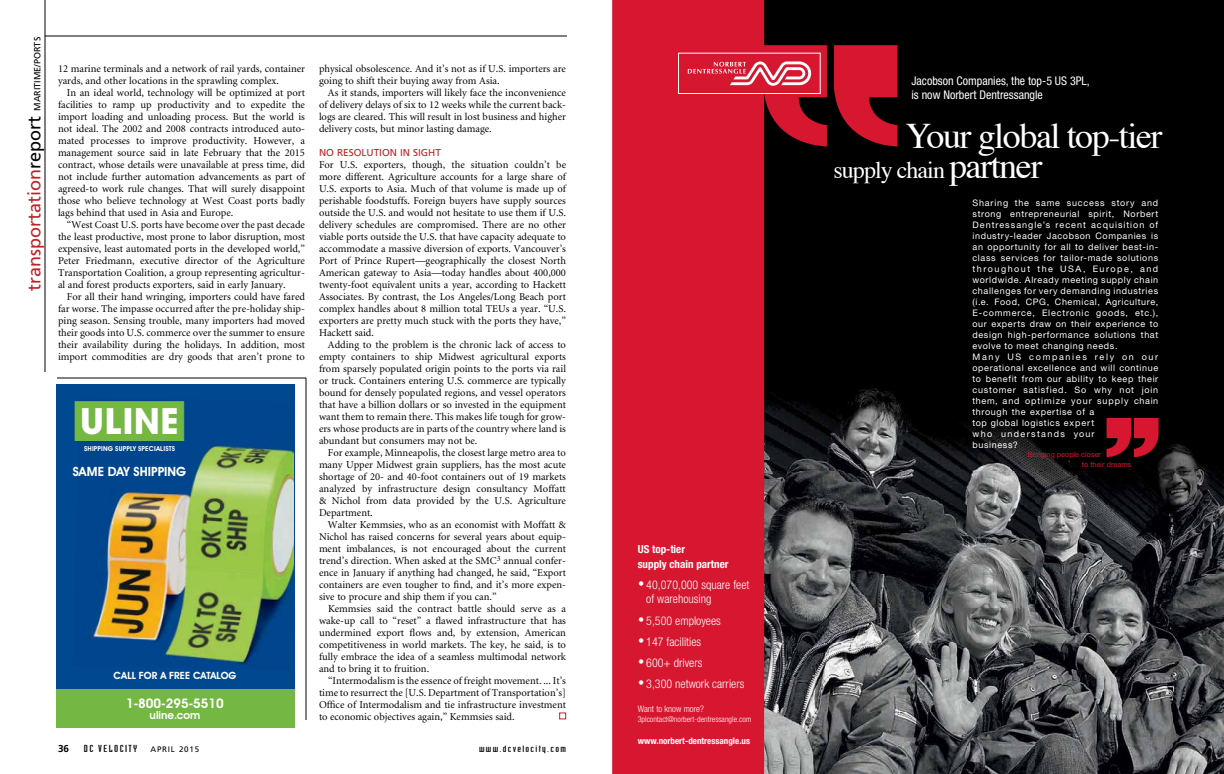
<style>
.page{position:relative;width:1224px;height:774px;background:#fff}
.page>*{position:absolute;margin:0;border:0;box-sizing:border-box;transform-origin:0 0}
.t1{font:36.3px "Uline Two Knine";color:#74b743}
.t2{font:36px "Times";letter-spacing:-.04em;color:#fff}
.t3{font:24px "Times";letter-spacing:-.04em;color:#fff}
.t4{font:18px "Frutiger";color:#bf2228}
.t5{font:700 13.2px "Uline Two Knine";color:#fff}
.t6{font:700 12.7px "Uline Two Knine";letter-spacing:.005em;color:#fff}
.t7{font:300 condensed 12px/14px "Helvetica Neue LT Pro";letter-spacing:.005em;color:#fff}
.t8{font:condensed 12px/14px "Helvetica Neue LT Pro";color:#fff}
.t9{font:700 condensed 11px/15px "Helvetica Neue LT Pro";letter-spacing:.005em;color:#fff}
.t10{font:700 11px "Uline Two Knine";color:#fff}
.t11{font:10.5px/12px "Minion";color:#000;text-align:justify}
.t12{font:700 10px "Uline Two Knine";letter-spacing:.005em;color:#fff}
.t13{font:10px "Frutiger";color:#bf2228}
.t14{font:10px "Industria Solid";letter-spacing:.1em;color:#000;scale:1.4 1}
.t15{font:9px/11px "Helvetica Neue LT Pro";letter-spacing:.07em;color:#fff}
.t16{font:700 condensed 9px "Helvetica Neue LT Pro";letter-spacing:.005em;color:#fff}
.t17{font:9px "Industria Solid";letter-spacing:.1em;color:#000;scale:1.4 1}
.t18{font:300 condensed 9px "Helvetica Neue LT Pro";letter-spacing:.005em;color:#fff}
.t19{font:300 condensed 8px "Helvetica Neue LT Pro";letter-spacing:.005em;color:#fff}
.t20{font:8px "Frutiger";letter-spacing:.1em;color:#000}
.t21{font:7.3px/9.7px "Helvetica Neue LT Pro";color:#d7172f}
.t22{font:700 6.8px "Uline Two Knine";letter-spacing:.02em;color:#fff}
.s1{color:#000}
.s2{font-size:9px;color:#000}
.s3{font-family:"Frutiger";font-weight:700}
.s4{font-size:36px}
</style>
<div class="page">
<hr style="left:45px;top:0;width:1px;height:372px;background:#000">
<hr style="left:45px;top:36px;width:522px;height:1px;background:#000">
<img style="left:897px;top:0;width:327px;height:774px">
<svg style="left:612px;top:0;width:285px;height:774px;background:#8d202e"></svg>
<div style="left:679px;top:53px;width:141px;height:41px;background:#d7172f"></div>
<div style="left:678px;top:53px;width:142px;height:41px;border:1px solid #fff"></div>
<svg style="left:688px;top:61px;width:123px;height:25px"></svg>
<svg style="left:1107px;top:418px;width:52px;height:39px;background:#9d1022"></svg>
<div style="left:56px;top:384px;width:238px;height:344px;background:#004990"></div>
<img style="left:77px;top:403px;width:217px;height:262px">
<div style="left:56px;top:690px;width:238px;height:38px;background:#74b743"></div>
<div style="left:77px;top:404px;width:103px;height:32px;background:#fff"></div>
<hr style="left:306px;top:378px;width:1px;height:342px;background:#000">
<hr style="left:57px;top:378px;width:249px;height:1px;background:#000">
<svg style="left:560px;top:713px;width:6px;height:6px"></svg>
<h3 class="t4" style="left:24px;top:291px;width:256px;rotate:-90deg">transportation<span class="s1">report</span> <span class="s2">MARITIME/PORTS</span></h3>
<p class="t11" style="left:58px;top:63px;width:249px">12 marine terminals and a network of rail yards, container yards, and other locations in the sprawling complex.</p>
<p class="t11" style="left:58px;top:87px;width:249px;text-indent:9px">In an ideal world, technology will be optimized at port facilities to ramp up productivity and to expedite the import loading and unloading process. But the world is not ideal. The 2002 and 2008 contracts introduced auto&shy;mated processes to improve productivity. However, a management source said in late February that the 2015 contract, whose details were unavailable at press time, did not include further automation advancements as part of agreed-to work rule changes. That will surely disappoint those who believe technology at West Coast ports badly lags behind that used in Asia and Europe.</p>
<p class="t11" style="left:58px;top:219px;width:249px;text-indent:9px">“West Coast U.S. ports have become over the past decade the least productive, most prone to labor disruption, most expensive, least automated ports in the developed world,” Peter Friedmann, executive director of the Agriculture Transportation Coalition, a group representing agricultur&shy;al and forest products exporters, said in early January.</p>
<p class="t11" style="left:58px;top:291px;width:249px;text-indent:9px">For all their hand wringing, importers could have fared far worse. The impasse occurred after the pre-holiday ship&shy;ping season. Sensing trouble, many importers had moved their goods into U.S. commerce over the summer to ensure their availability during the holidays. In addition, most import commodities are dry goods that aren’t prone to</p>
<h1 class="t1" style="left:75px;top:399px;width:111px">π</h1>
<p class="t22" style="left:84px;top:444px;width:92px">SHIPPING SUPPLY SPECIALISTS</p>
<p class="t6" style="left:73px;top:464px;width:115px">SAME DAY SHIPPING</p>
<p class="t12" style="left:114px;top:670px;width:124px">CALL FOR A FREE CATALOG</p>
<p class="t5" style="left:126px;top:696px;width:99px">1-800-295-5510</p>
<p class="t10" style="left:150px;top:709px;width:52px">uline.com</p>
<p class="t11" style="left:319px;top:63px;width:249px">physical obsolescence. And it’s not as if U.S. importers are going to shift their buying away from Asia.</p>
<p class="t11" style="left:319px;top:87px;width:249px;text-indent:9px">As it stands, importers will likely face the inconvenience of delivery delays of six to 12 weeks while the current back&shy;logs are cleared. This will result in lost business and higher delivery costs, but minor lasting damage.</p>
<p class="t13" style="left:319px;top:147px;width:123px">NO RESOLUTION IN SIGHT</p>
<p class="t11" style="left:319px;top:159px;width:249px">For U.S. exporters, though, the situation couldn’t be more different. Agriculture accounts for a large share of U.S. exports to Asia. Much of that volume is made up of perishable foodstuffs. Foreign buyers have supply sources outside the U.S. and would not hesitate to use them if U.S. delivery schedules are compromised. There are no other viable ports outside the U.S. that have capacity adequate to accommodate a massive diversion of exports. Vancouver’s Port of Prince Rupert—geographically the closest North American gateway to Asia—today handles about 400,000 twenty-foot equivalent units a year, according to Hackett Associates. By contrast, the Los Angeles/Long Beach port complex handles about 8 million total TEUs a year. “U.S. exporters are pretty much stuck with the ports they have,” Hackett said.</p>
<p class="t11" style="left:319px;top:339px;width:249px;text-indent:9px">Adding to the problem is the chronic lack of access to empty containers to ship Midwest agricultural exports from sparsely populated origin points to the ports via rail or truck. Containers entering U.S. commerce are typically bound for densely populated regions, and vessel operators that have a billion dollars or so invested in the equipment want them to remain there. This makes life tough for grow&shy;ers whose products are in parts of the country where land is abundant but consumers may not be.</p>
<p class="t11" style="left:319px;top:447px;width:249px;text-indent:9px">For example, Minneapolis, the closest large metro area to many Upper Midwest grain suppliers, has the most acute shortage of 20- and 40-foot containers out of 19 markets analyzed by infrastructure design consultancy Moffatt &amp; Nichol from data provided by the U.S. Agriculture Department.</p>
<p class="t11" style="left:319px;top:519px;width:249px;text-indent:9px">Walter Kemmsies, who as an economist with Moffatt &amp; Nichol has raised concerns for several years about equip&shy;ment imbalances, is not encouraged about the current trend’s direction. When asked at the SMC<sup>3</sup> annual confer&shy;ence in January if anything had changed, he said, “Export containers are even tougher to find, and it’s more expen&shy;sive to procure and ship them if you can.”</p>
<p class="t11" style="left:319px;top:603px;width:249px;text-indent:9px">Kemmsies said the contract battle should serve as a wake-up call to “reset” a flawed infrastructure that has undermined export flows and, by extension, American competitiveness in world markets. The key, he said, is to fully embrace the idea of a seamless multimodal network and to bring it to fruition.</p>
<p class="t11" style="left:319px;top:675px;width:249px;text-indent:9px">“Intermodalism is the essence of freight movement. ... It’s time to resurrect the [U.S. Department of Transportation’s] Office of Intermodalism and tie infrastructure investment to economic objectives again,” Kemmsies said.</p>
<p class="t14" style="left:58px;top:743px;width:58px"><span class="s3">36</span> DC VELOCITY</p>
<p class="t20" style="left:150px;top:744px;width:50px">APRIL 2015</p>
<p class="t17" style="left:479px;top:744px;width:64px">www.dcvelocity.com</p>
<p class="t9" style="left:638px;top:542px;width:92px">US top-tier<br>supply chain partner</p>
<p class="t7" style="left:646px;top:578px;width:105px;text-indent:-9px">• 40,070,000 square feet of warehousing</p>
<p class="t7" style="left:638px;top:613px;width:85px">• 5,500 employees</p>
<p class="t7" style="left:638px;top:635px;width:65px">• 147 facilities</p>
<p class="t7" style="left:638px;top:656px;width:66px">• 600+ drivers</p>
<p class="t7" style="left:638px;top:677px;width:108px">• 3,300 network carriers</p>
<p class="t18" style="left:638px;top:703px;width:68px">Want to know more?</p>
<p class="t19" style="left:638px;top:714px;width:115px">3plcontact@norbert-dentressangle.com</p>
<p class="t16" style="left:638px;top:735px;width:114px">www.norbert-dentressangle.us</p>
<p class="t8" style="left:912px;top:73px;width:180px">Jacobson Companies, the top-5 US 3PL, is now Norbert Dentressangle</p>
<h2 class="t2" style="left:906px;top:121px;width:259px">Your global top-tier</h2>
<h3 class="t3" style="left:834px;top:160px;width:210px">supply chain <span class="s4">partner</span></h3>
<p class="t15" style="left:973px;top:197px;width:187px">Sharing the same success story and strong entrepreneurial spirit, Norbert Dentressangle’s recent acquisition of industry-leader Jacobson Companies is an opportunity for all to deliver best-in&shy;class services for tailor-made solutions throughout the USA, Europe, and worldwide. Already meeting supply chain challenges for very demanding industries (i.e. Food, CPG, Chemical, Agriculture, E-commerce, Electronic goods, etc.), our experts draw on their experience to design high-performance solutions that evolve to meet changing needs.<br>Many US companies rely on our operational excellence and will continue to benefit from our ability to keep their customer satisfied. So why not join them, and optimize your supply chain through the expertise of a<br>top global logistics expert<br>who understands your<br>business?</p>
<p class="t21" style="left:1082px;top:450px;width:51px;text-indent:-54px">Bringing people closer<br>to their dreams</p>
</div>
